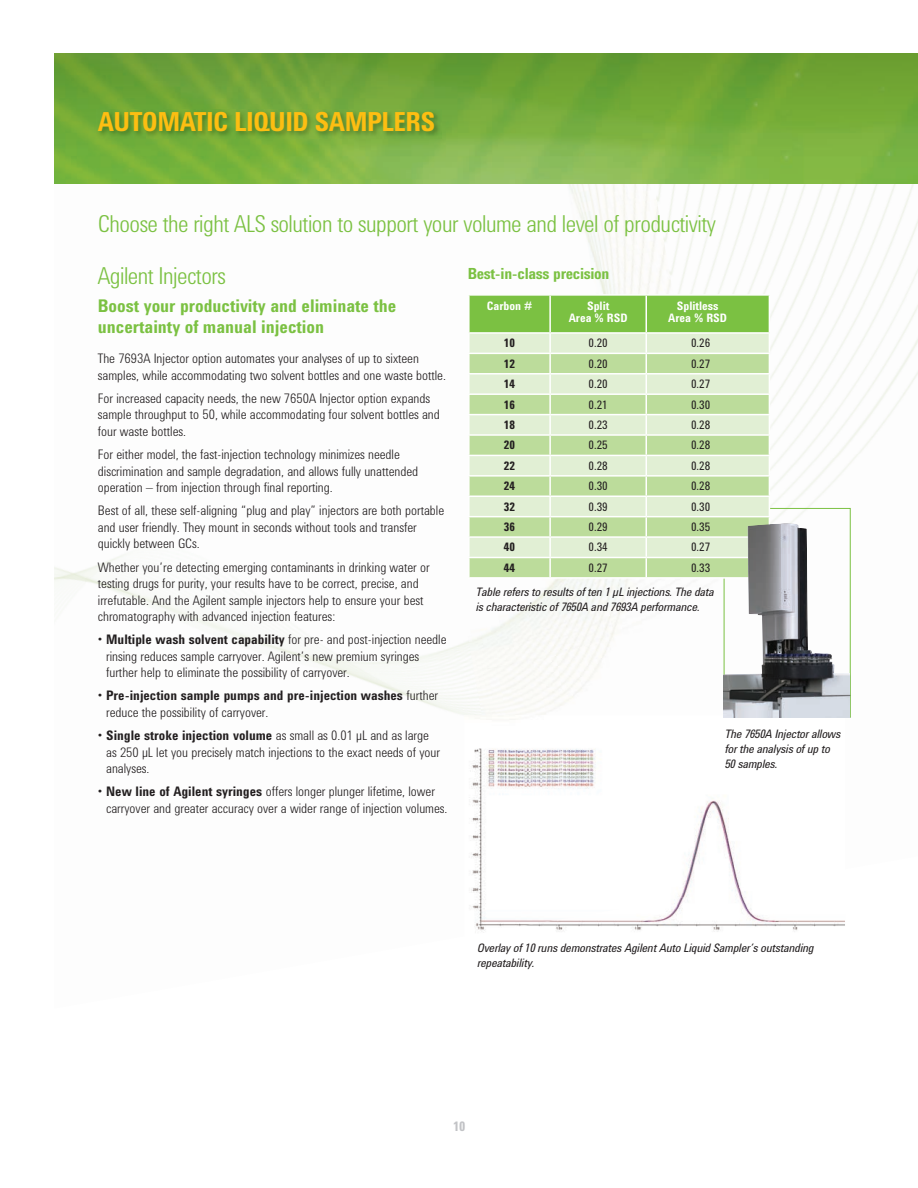
<style>
.page{position:relative;width:918px;height:1188px;background:#fff}
.page>*{position:absolute;margin:0;border:0;box-sizing:border-box;transform-origin:0 0}
.t1{font:700 27px "Agilent Condensed CFF";letter-spacing:-.02em;color:#fdbe12}
.t2{font:300 24px "Agilent Condensed CFF";letter-spacing:-.02em;color:#7bc142}
.t3{font:700 18px/21px "Agilent Condensed CFF";color:#7bc142}
.t4{font:700 15.75px "Agilent Condensed CFF";letter-spacing:-.02em;color:#7bc142}
.t5{font:300 13.5px/16.5px "Agilent Condensed CFF";color:#231f20}
.t6{font:700 13.5px/16.5px "Agilent Condensed CFF";color:#231f20}
.t7{font:700 13.5px "Agilent Condensed CFF";color:#c2c3c6}
.t8{font:italic 12px/15px "Agilent Condensed CFF";letter-spacing:-.02em;color:#231f20}
.t9{font:12px "Agilent Condensed CFF";color:#231f20}
.t10{font:700 12px/12px "Agilent Condensed CFF";color:#fff;text-align:center}
.t11{font:700 12px "Agilent Condensed CFF";color:#231f20}
.s1{font-weight:700}
.s2{font-weight:300}
</style>
<div class="page">
<img style="left:54px;top:54px;width:864px;height:129px">
<img style="left:386px;top:183px;width:267px;height:111px">
<img style="left:653px;top:183px;width:265px;height:260px">
<img style="left:706px;top:443px;width:162px;height:258px">
<img style="left:546px;top:681px;width:177px;height:34px">
<img style="left:97px;top:109px;width:344px;height:29px">
<img style="left:464px;top:715px;width:381px;height:217px">
<hr style="left:646px;top:294px;width:124px;height:2px;background:#fff">
<svg style="left:468px;top:295px;width:302px;height:282px;background:#c7e2ae"></svg>
<hr style="left:468px;top:577px;width:302px;height:2px;background:#fff">
<img style="left:723px;top:523px;width:127px;height:194px">
<h1 class="t1" style="left:98px;top:111px;width:339px">AUTOMATIC LIQUID SAMPLERS</h1>
<h2 class="t2" style="left:98px;top:215px;width:620px">Choose the right ALS solution to support your volume and level of productivity</h2>
<h2 class="t2" style="left:98px;top:267px;width:129px">Agilent Injectors</h2>
<h3 class="t3" style="left:98px;top:297px;width:300px">Boost your productivity and eliminate the uncertainty of manual injection</h3>
<p class="t5" style="left:98px;top:351px;width:350px">The 7693A Injector option automates your analyses of up to sixteen samples, while accommodating two solvent bottles and one waste bottle.</p>
<p class="t5" style="left:98px;top:391px;width:343px">For increased capacity needs, the new 7650A Injector option expands sample throughput to 50, while accommodating four solvent bottles and four waste bottles.</p>
<p class="t5" style="left:98px;top:447px;width:322px">For either model, the fast-injection technology minimizes needle discrimination and sample degradation, and allows fully unattended operation – from injection through final reporting.</p>
<p class="t5" style="left:98px;top:503px;width:348px">Best of all, these self-aligning “plug and play” injectors are both portable and user friendly. They mount in seconds without tools and transfer quickly between GCs.</p>
<p class="t5" style="left:98px;top:560px;width:333px">Whether you’re detecting emerging contaminants in drinking water or testing drugs for purity, your results have to be correct, precise, and irrefutable. And the Agilent sample injectors help to ensure your best chromatography with advanced injection features:</p>
<p class="t5" style="left:106px;top:632px;width:342px;text-indent:-8px"><span class="s1">• Multiple wash solvent capability</span> for pre- and post-injection needle rinsing reduces sample carryover. Agilent’s new premium syringes further help to eliminate the possibility of carryover.</p>
<p class="t6" style="left:106px;top:689px;width:333px;text-indent:-8px">• Pre-injection sample pumps and pre-injection washes <span class="s2">further reduce the possibility of carryover.</span></p>
<p class="t5" style="left:106px;top:728px;width:335px;text-indent:-8px"><span class="s1">• Single stroke injection volume</span> as small as 0.01 µL and as large as 250 µL let you precisely match injections to the exact needs of your analyses.</p>
<p class="t5" style="left:106px;top:785px;width:343px;text-indent:-8px"><span class="s1">• New line of Agilent syringes</span> offers longer plunger lifetime, lower carryover and greater accuracy over a wider range of injection volumes.</p>
<p class="t4" style="left:468px;top:267px;width:143px">Best-in-class precision</p>
<p class="t10" style="left:487px;top:301px;width:47px">Carbon #</p>
<p class="t10" style="left:569px;top:301px;width:61px">Split<br>Area % RSD</p>
<p class="t10" style="left:668px;top:301px;width:61px">Splitless<br>Area % RSD</p>
<p class="t11" style="left:504px;top:339px;width:13px">10</p>
<p class="t9" style="left:589px;top:339px;width:21px">0.20</p>
<p class="t9" style="left:691px;top:339px;width:21px">0.26</p>
<p class="t11" style="left:504px;top:359px;width:13px">12</p>
<p class="t9" style="left:589px;top:359px;width:21px">0.20</p>
<p class="t9" style="left:691px;top:359px;width:21px">0.27</p>
<p class="t11" style="left:504px;top:380px;width:13px">14</p>
<p class="t9" style="left:589px;top:380px;width:21px">0.20</p>
<p class="t9" style="left:691px;top:380px;width:21px">0.27</p>
<p class="t11" style="left:504px;top:400px;width:13px">16</p>
<p class="t9" style="left:589px;top:400px;width:21px">0.21</p>
<p class="t9" style="left:691px;top:400px;width:21px">0.30</p>
<p class="t11" style="left:504px;top:420px;width:13px">18</p>
<p class="t9" style="left:589px;top:420px;width:21px">0.23</p>
<p class="t9" style="left:691px;top:420px;width:21px">0.28</p>
<p class="t11" style="left:504px;top:441px;width:13px">20</p>
<p class="t9" style="left:589px;top:441px;width:21px">0.25</p>
<p class="t9" style="left:691px;top:441px;width:21px">0.28</p>
<p class="t11" style="left:504px;top:461px;width:13px">22</p>
<p class="t9" style="left:589px;top:461px;width:21px">0.28</p>
<p class="t9" style="left:691px;top:461px;width:21px">0.28</p>
<p class="t11" style="left:504px;top:482px;width:13px">24</p>
<p class="t9" style="left:589px;top:482px;width:21px">0.30</p>
<p class="t9" style="left:691px;top:482px;width:21px">0.28</p>
<p class="t11" style="left:504px;top:502px;width:13px">32</p>
<p class="t9" style="left:589px;top:502px;width:21px">0.39</p>
<p class="t9" style="left:691px;top:502px;width:21px">0.30</p>
<p class="t11" style="left:504px;top:522px;width:13px">36</p>
<p class="t9" style="left:589px;top:522px;width:21px">0.29</p>
<p class="t9" style="left:691px;top:522px;width:21px">0.35</p>
<p class="t11" style="left:504px;top:543px;width:13px">40</p>
<p class="t9" style="left:589px;top:543px;width:21px">0.34</p>
<p class="t9" style="left:691px;top:543px;width:21px">0.27</p>
<p class="t11" style="left:504px;top:563px;width:13px">44</p>
<p class="t9" style="left:589px;top:563px;width:21px">0.27</p>
<p class="t9" style="left:691px;top:563px;width:21px">0.33</p>
<p class="t8" style="left:476px;top:586px;width:240px">Table refers to results of ten 1 µL injections. The data is characteristic of 7650A and 7693A performance.</p>
<p class="t8" style="left:725px;top:727px;width:117px">The 7650A Injector allows for the analysis of up to<br>50 samples.</p>
<p class="t8" style="left:477px;top:941px;width:338px">Overlay of 10 runs demonstrates Agilent Auto Liquid Sampler’s outstanding repeatability.</p>
<p class="t7" style="left:453px;top:1121px;width:14px">10</p>
</div>
